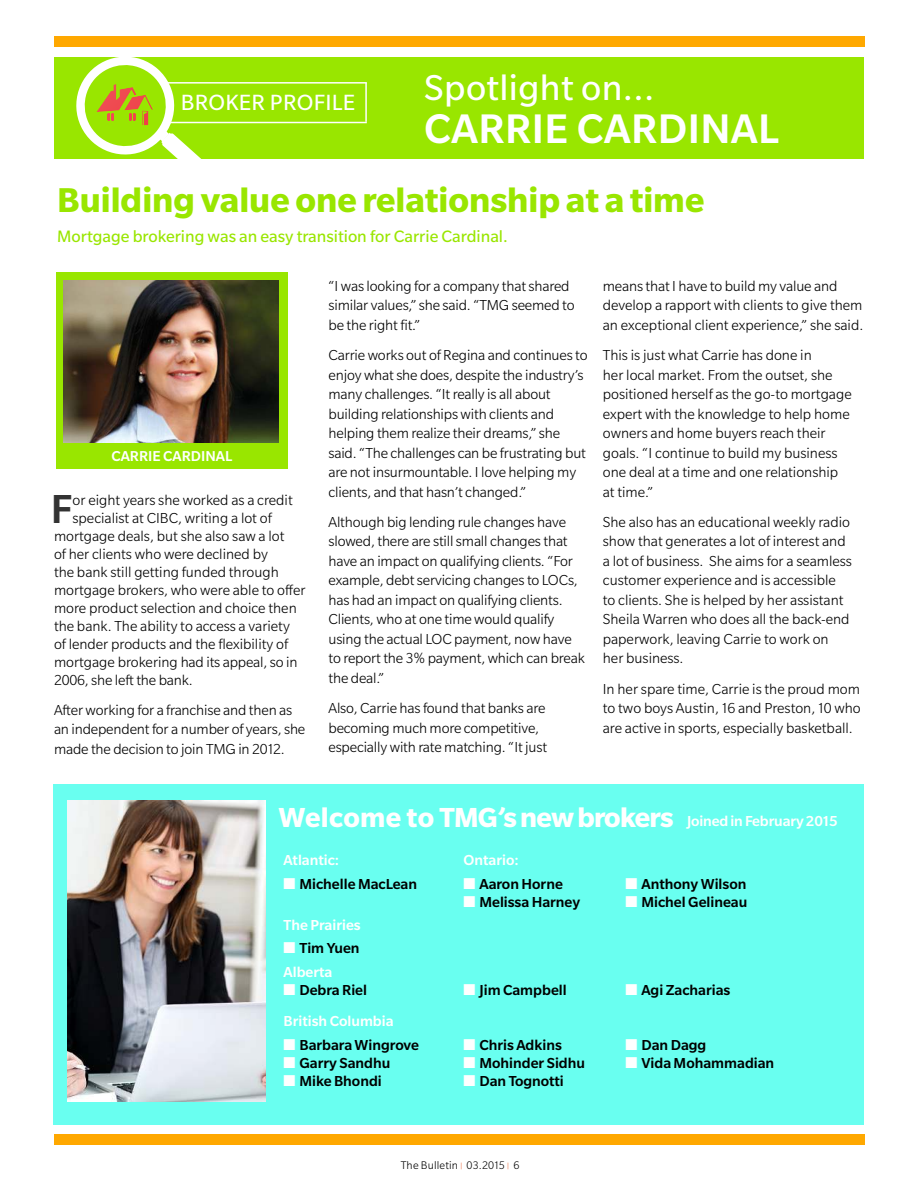
<style>
.page{position:relative;width:918px;height:1188px;background:#fff}
.page>*{position:absolute;margin:0;border:0;box-sizing:border-box;transform-origin:0 0}
.t1{font:500 45px "Slate";letter-spacing:.01em;color:#fff}
.t2{font:500 44.1px "Slate";color:#333}
.t3{font:39px "Slate";letter-spacing:.01em;color:#fff}
.t4{font:700 37.5px "Slate";color:#99e600}
.t5{font:700 30px "Slate";letter-spacing:-.025em;color:#fff}
.t6{font:24px "Slate";letter-spacing:.01em;color:#fff}
.t7{font:18px "Slate";color:#99e600}
.t8{font:300 15.75px/19.5px "Slate";letter-spacing:-.01em;color:#000}
.t9{font:500 15.75px "Slate";color:#000}
.t10{font:500 15.75px "Slate";color:#fff}
.t11{font:500 15.6px "Slate";color:#fff}
.t12{font:300 12px "Slate";letter-spacing:.015em;color:#000}
.s1{font-size:7.5px;color:#e34a14}
</style>
<div class="page">
<div style="left:54px;top:36px;width:810px;height:10px;background:#ffa800"></div>
<div style="left:54px;top:1134px;width:810px;height:10px;background:#ffa800"></div>
<div style="left:55px;top:57px;width:809px;height:102px;background:#99e600"></div>
<svg style="left:76px;top:57px;width:139px;height:102px"></svg>
<hr style="left:166px;top:82px;width:201px;height:2px;background:#fff">
<hr style="left:365px;top:83px;width:2px;height:39px;background:#fff">
<hr style="left:166px;top:122px;width:201px;height:1px;background:#fff">
<div style="left:56px;top:273px;width:231px;height:196px;background:#99e600"></div>
<img style="left:63px;top:280px;width:216px;height:163px">
<div style="left:54px;top:784px;width:810px;height:340px;background:#69fff0"></div>
<img style="left:68px;top:801px;width:198px;height:301px">
<h3 class="t6" style="left:181px;top:94px;width:176px">BROKER PROFILE</h3>
<h3 class="t3" style="left:424px;top:74px;width:232px">Spotlight on...</h3>
<h1 class="t1" style="left:424px;top:113px;width:356px">CARRIE CARDINAL</h1>
<h3 class="t4" style="left:57px;top:186px;width:649px">Building value one relationship at a time</h3>
<p class="t7" style="left:57px;top:230px;width:452px">Mortgage brokering was an easy transition for Carrie Cardinal.</p>
<p class="t11" style="left:111px;top:451px;width:122px">CARRIE CARDINAL</p>
<h2 class="t2" style="left:51px;top:493px;width:23px">F</h2>
<p class="t8" style="left:73px;top:491px;width:222px">or eight years she worked as a credit</p>
<p class="t8" style="left:73px;top:509px;width:201px">specialist at CIBC, writing a lot of</p>
<p class="t8" style="left:54px;top:527px;width:232px">mortgage deals, but she also saw a lot</p>
<p class="t8" style="left:54px;top:545px;width:215px">of her clients who were declined by</p>
<p class="t8" style="left:54px;top:563px;width:226px">the bank still getting funded through</p>
<p class="t8" style="left:54px;top:581px;width:253px">mortgage brokers, who were able to offer</p>
<p class="t8" style="left:54px;top:599px;width:244px">more product selection and choice then</p>
<p class="t8" style="left:54px;top:617px;width:237px">the bank. The ability to access a variety</p>
<p class="t8" style="left:54px;top:635px;width:236px">of lender products and the flexibility of</p>
<p class="t8" style="left:54px;top:653px;width:245px">mortgage brokering had its appeal, so in</p>
<p class="t8" style="left:54px;top:671px;width:140px">2006, she left the bank.</p>
<p class="t8" style="left:54px;top:701px;width:253px">After working for a franchise and then as an independent for a number of years, she made the decision to join TMG in 2012.</p>
<p class="t8" style="left:328px;top:277px;width:248px">“I was looking for a company that shared similar values,” she said. “TMG seemed to be the right fit.”</p>
<p class="t8" style="left:328px;top:346px;width:261px">Carrie works out of Regina and continues to enjoy what she does, despite the industry’s many challenges. “It really is all about building relationships with clients and helping them realize their dreams,” she said. “The challenges can be frustrating but are not insurmountable. I love helping my clients, and that hasn’t changed.”</p>
<p class="t8" style="left:328px;top:513px;width:258px">Although big lending rule changes have slowed, there are still small changes that have an impact on qualifying clients. “For example, debt servicing changes to LOCs, has had an impact on qualifying clients.<br>Clients, who at one time would qualify using the actual LOC payment, now have to report the 3% payment, which can break the deal.”</p>
<p class="t8" style="left:328px;top:699px;width:220px">Also, Carrie has found that banks are becoming much more competitive, especially with rate matching. “It just</p>
<p class="t8" style="left:603px;top:277px;width:262px">means that I have to build my value and develop a rapport with clients to give them an exceptional client experience,” she said.</p>
<p class="t8" style="left:603px;top:346px;width:250px">This is just what Carrie has done in<br>her local market. From the outset, she positioned herself as the go-to mortgage expert with the knowledge to help home owners and home buyers reach their goals. “I continue to build my business one deal at a time and one relationship at time.”</p>
<p class="t8" style="left:603px;top:513px;width:251px">She also has an educational weekly radio show that generates a lot of interest and a lot of business. She aims for a seamless customer experience and is accessible to clients. She is helped by her assistant Sheila Warren who does all the back-end paperwork, leaving Carrie to work on her business.</p>
<p class="t8" style="left:603px;top:680px;width:259px;text-align:justify">In her spare time, Carrie is the proud mom to two boys Austin, 16 and Preston, 10 who are active in sports, especially basketball.</p>
<h3 class="t5" style="left:279px;top:806px;width:396px">Welcome to TMG’s new brokers</h3>
<p class="t10" style="left:284px;top:854px;width:57px">Atlantic:</p>
<p class="t10" style="left:464px;top:854px;width:57px">Ontario:</p>
<p class="t9" style="left:299px;top:878px;width:119px">Michelle MacLean</p>
<p class="t9" style="left:479px;top:878px;width:85px">Aaron Horne</p>
<p class="t9" style="left:641px;top:878px;width:107px">Anthony Wilson</p>
<p class="t9" style="left:479px;top:896px;width:102px">Melissa Harney</p>
<p class="t9" style="left:641px;top:896px;width:107px">Michel Gelineau</p>
<p class="t10" style="left:284px;top:919px;width:79px">The Prairies</p>
<p class="t9" style="left:299px;top:943px;width:62px">Tim Yuen</p>
<p class="t10" style="left:284px;top:966px;width:50px">Alberta</p>
<p class="t9" style="left:299px;top:984px;width:69px">Debra Riel</p>
<p class="t9" style="left:479px;top:984px;width:89px">Jim Campbell</p>
<p class="t9" style="left:641px;top:984px;width:90px">Agi Zacharias</p>
<p class="t10" style="left:284px;top:1016px;width:112px">British Columbia</p>
<p class="t9" style="left:299px;top:1039px;width:121px">Barbara Wingrove</p>
<p class="t9" style="left:479px;top:1039px;width:84px">Chris Adkins</p>
<p class="t9" style="left:641px;top:1039px;width:66px">Dan Dagg</p>
<p class="t9" style="left:299px;top:1057px;width:92px">Garry Sandhu</p>
<p class="t9" style="left:479px;top:1057px;width:107px">Mohinder Sidhu</p>
<p class="t9" style="left:641px;top:1057px;width:134px">Vida Mohammadian</p>
<p class="t9" style="left:299px;top:1075px;width:84px">Mike Bhondi</p>
<p class="t9" style="left:479px;top:1075px;width:86px">Dan Tognotti</p>
<p class="t10" style="left:687px;top:816px;width:152px">Joined in February 2015</p>
<p class="t12" style="left:401px;top:1161px;width:120px">The Bulletin <span class="s1">|</span> 03.2015 <span class="s1">|</span> 6</p>
</div>
